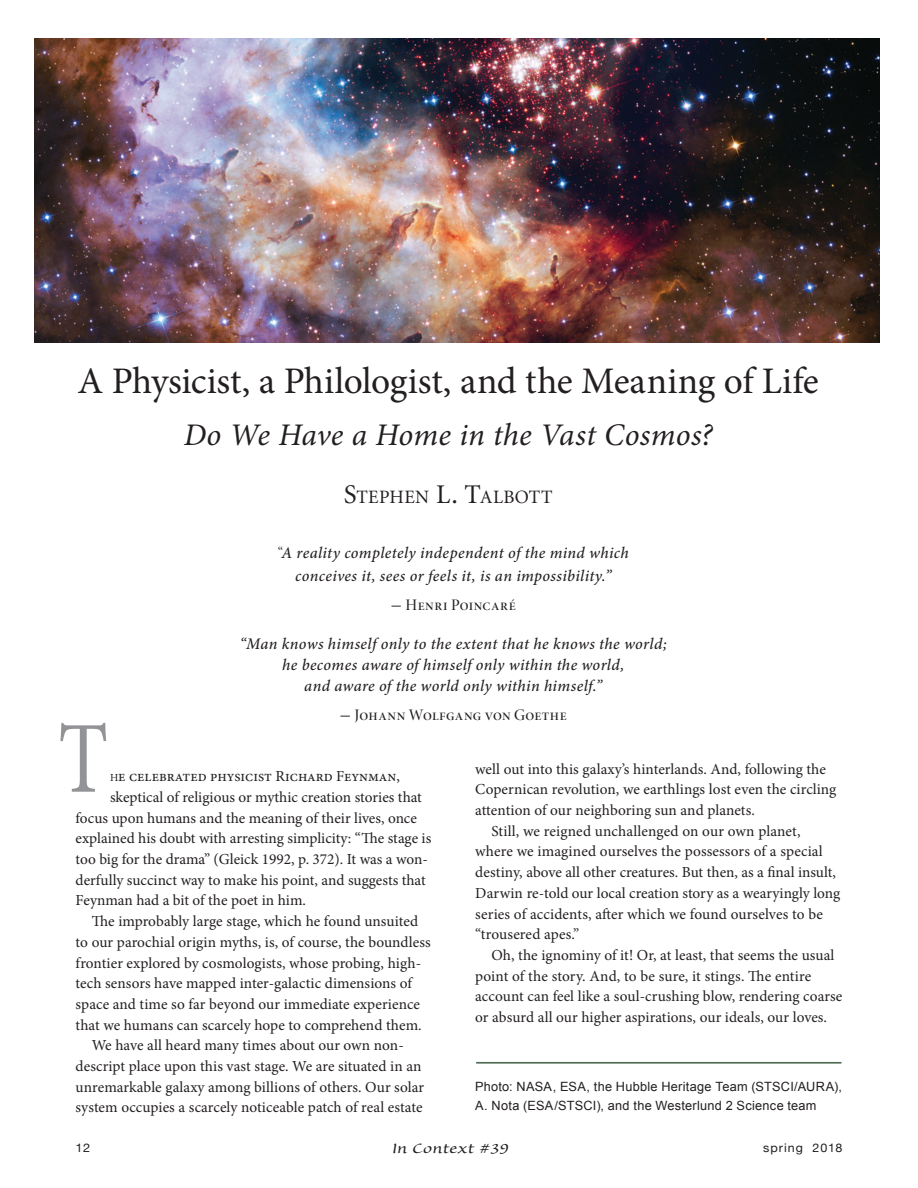
<style>
.page{position:relative;width:918px;height:1188px;background:#fff}
.page>*{position:absolute;margin:0;border:0;box-sizing:border-box;transform-origin:0 0}
.t1{font:102px "Minion Pro";color:#919396;scale:.79 1}
.t2{font:37.5px "Minion Pro";letter-spacing:-.025em;color:#231f20}
.t3{font:italic 31.5px "Minion Pro";letter-spacing:.005em;color:#231f20}
.t4{font:18.9px "Minion";letter-spacing:.02em;color:#231f20}
.t5{font:18px "Sanvito";color:#231f20;scale:1.15 1}
.t6{font:italic 500 16.2px/21px "Minion Pro";letter-spacing:.02em;color:#231f20;text-align:center}
.t7{font:16.2px "Minion Pro Medium Disp";letter-spacing:.025em;color:#231f20}
.t8{font:15.3px "Minion Pro";color:#231f20}
.t9{font:12.75px/18.8px "Arial";letter-spacing:.02em;color:#231f20}
.t10{font:12px "Helvetica Neue";letter-spacing:.085em;color:#231f20;scale:1.04 1}
.t11{font:12px "Helvetica Neue";letter-spacing:.085em;color:#231f20;scale:1.07 1}
.s1{font-size:27px}
.s2{font-family:"Minion Pro Medium Disp";font-weight:400;font-style:normal}
.s3{font-family:"Rotis Serif Std"}
.s4{font-family:"Minion";font-size:10.8px}
</style>
<div class="page">
<img style="left:35px;top:39px;width:844px;height:303px">
<hr style="left:476px;top:1062px;width:365px;height:1px;background:#4f6a52">
<hr style="left:476px;top:1063px;width:365px;height:1px;background:#4f6a52">
<h2 class="t2" style="left:77px;top:356px;width:743px">A Physicist, a Philologist, and the Meaning of Life</h2>
<h3 class="t3" style="left:184px;top:414px;width:530px">Do We Have a Home in the Vast Cosmos?</h3>
<p class="t4" style="left:344px;top:488px;width:210px"><span class="s1">S</span>TEPHEN <span class="s1">L. T</span>ALBOTT</p>
<p class="t6" style="left:278px;top:542px;width:352px;line-height:22.5px"><span class="s2">“</span>A reality completely independent of the mind which conceives it, sees or feels it, is an impossibility.”</p>
<p class="t7" style="left:391px;top:595px;width:126px"><span class="s3">—</span> Henri Poincaré</p>
<p class="t6" style="left:240px;top:633px;width:429px">“Man knows himself only to the extent that he knows the world; he becomes aware of himself only within the world,<br>and aware of the world only within himself.”</p>
<p class="t7" style="left:340px;top:705px;width:228px"><span class="s3">—</span> Johann Wolfgang von Goethe</p>
<h1 class="t1" style="left:58px;top:691px;width:65px">T</h1>
<p class="t8" style="left:475px;top:758px;width:352px">well out into this galaxy’s hinterlands. And, following the</p>
<p class="t8" style="left:475px;top:779px;width:363px">Copernican revolution, we earthlings lost even the circling</p>
<p class="t8" style="left:475px;top:800px;width:281px">attention of our neighboring sun and planets.</p>
<p class="t8" style="left:491px;top:821px;width:311px">Still, we reigned unchallenged on our own planet,</p>
<p class="t8" style="left:475px;top:841px;width:349px">where we imagined ourselves the possessors of a special</p>
<p class="t8" style="left:475px;top:862px;width:362px">destiny, above all other creatures. But then, as a final insult,</p>
<p class="t8" style="left:475px;top:883px;width:367px">Darwin re-told our local creation story as a wearyingly long</p>
<p class="t8" style="left:475px;top:903px;width:349px">series of accidents, after which we found ourselves to be</p>
<p class="t8" style="left:475px;top:924px;width:105px">“trousered apes.”</p>
<p class="t8" style="left:491px;top:945px;width:345px">Oh, the ignominy of it! Or, at least, that seems the usual</p>
<p class="t8" style="left:475px;top:965px;width:338px">point of the story. And, to be sure, it stings. The entire</p>
<p class="t8" style="left:475px;top:986px;width:369px">account can feel like a soul-crushing blow, rendering coarse</p>
<p class="t8" style="left:475px;top:1007px;width:353px">or absurd all our higher aspirations, our ideals, our loves.</p>
<p class="t8" style="left:110px;top:766px;width:291px"><span class="s4">H</span>e celebrated physicist Richard Feynman,</p>
<p class="t8" style="left:110px;top:787px;width:313px">skeptical of religious or mythic creation stories that</p>
<p class="t8" style="left:76px;top:808px;width:343px">focus upon humans and the meaning of their lives, once</p>
<p class="t8" style="left:76px;top:828px;width:357px">explained his doubt with arresting simplicity: “The stage is</p>
<p class="t8" style="left:76px;top:849px;width:354px">too big for the drama” (Gleick 1992, p. 372). It was a won-</p>
<p class="t8" style="left:76px;top:870px;width:352px">derfully succinct way to make his point, and suggests that</p>
<p class="t8" style="left:76px;top:890px;width:232px">Feynman had a bit of the poet in him.</p>
<p class="t8" style="left:92px;top:911px;width:328px">The improbably large stage, which he found unsuited</p>
<p class="t8" style="left:76px;top:932px;width:357px">to our parochial origin myths, is, of course, the boundless</p>
<p class="t8" style="left:76px;top:952px;width:347px">frontier explored by cosmologists, whose probing, high-</p>
<p class="t8" style="left:76px;top:973px;width:339px">tech sensors have mapped inter-galactic dimensions of</p>
<p class="t8" style="left:76px;top:994px;width:346px">space and time so far beyond our immediate experience</p>
<p class="t8" style="left:76px;top:1015px;width:348px">that we humans can scarcely hope to comprehend them.</p>
<p class="t8" style="left:92px;top:1035px;width:314px">We have all heard many times about our own non-</p>
<p class="t8" style="left:76px;top:1056px;width:347px">descript place upon this vast stage. We are situated in an</p>
<p class="t8" style="left:76px;top:1077px;width:350px">unremarkable galaxy among billions of others. Our solar</p>
<p class="t8" style="left:76px;top:1097px;width:348px">system occupies a scarcely noticeable patch of real estate</p>
<p class="t9" style="left:475px;top:1078px;width:368px">Photo: NASA, ESA, the Hubble Heritage Team (STSCI/AURA),<br>A. Nota (ESA/STSCI), and the Westerlund 2 Science team</p>
<p class="t11" style="left:76px;top:1139px;width:15px">12</p>
<p class="t5" style="left:392px;top:1140px;width:104px">In Context #39</p>
<p class="t10" style="left:763px;top:1139px;width:78px">spring 2018</p>
</div>
